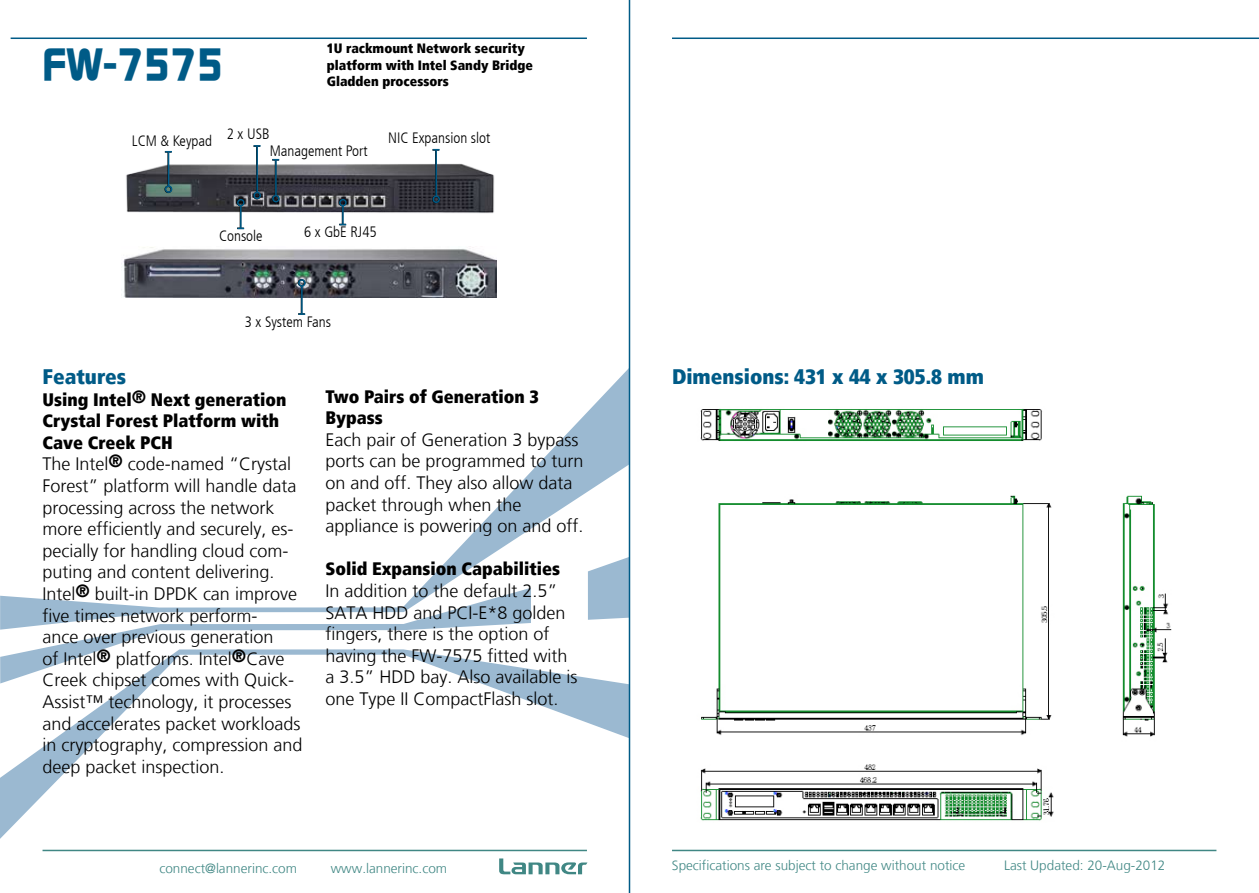
<style>
.page{position:relative;width:1259px;height:893px;background:#fff}
.page>*{position:absolute;margin:0;border:0;box-sizing:border-box;transform-origin:0 0}
.t1{font:700 45px "Continuum";color:#005b87}
.t2{font:900 condensed 21px "Frutiger LT";color:#005b87}
.t3{font:300 18px/21.6px "Frutiger LT";color:#000}
.t4{font:900 condensed 18px/21.6px "Frutiger LT";color:#000}
.t5{font:300 condensed 15px "Frutiger LT";color:#000}
.t6{font:300 13.5px "Frutiger LT";color:#408784}
.t7{font:900 condensed 13.5px/16.2px "Frutiger LT";color:#000}
.s1{font-weight:900;font-stretch:condensed}
</style>
<div class="page">
<svg style="left:0;top:367px;width:629px;height:472px"></svg>
<svg style="left:499px;top:858px;width:88px;height:16px"></svg>
<hr style="left:43px;top:850px;width:544px;height:1px;background:#408784">
<hr style="left:11px;top:38px;width:576px;height:1px;background:#005b87">
<hr style="left:672px;top:850px;width:544px;height:1px;background:#408784">
<hr style="left:672px;top:38px;width:587px;height:1px;background:#005b87">
<img style="left:126px;top:145px;width:369px;height:85px">
<img style="left:121px;top:247px;width:375px;height:51px">
<hr style="left:629px;top:0;width:1px;height:893px;background:#005b87">
<div style="left:237px;top:199px;width:7px;height:7px;border:2px solid #005b87;border-radius:50%"></div>
<svg style="left:237px;top:206px;width:7px;height:23px"></svg>
<hr style="left:167px;top:152px;width:2px;height:34px;background:#000">
<div style="left:164px;top:186px;width:8px;height:7px;border:2px solid #000;border-radius:50%"></div>
<hr style="left:168px;top:152px;width:1px;height:34px;background:#005b87">
<div style="left:165px;top:185px;width:7px;height:8px;border:2px solid #005b87;border-radius:50%"></div>
<svg style="left:165px;top:151px;width:7px;height:2px"></svg>
<div style="left:253px;top:192px;width:7px;height:7px;border:2px solid #000;border-radius:50%"></div>
<hr style="left:256px;top:146px;width:2px;height:46px;background:#005b87">
<div style="left:253px;top:192px;width:8px;height:7px;border:2px solid #005b87;border-radius:50%"></div>
<svg style="left:253px;top:145px;width:7px;height:2px"></svg>
<div style="left:298px;top:279px;width:7px;height:8px;border:2px solid #000;border-radius:50%"></div>
<div style="left:298px;top:279px;width:8px;height:8px;border:2px solid #005b87;border-radius:50%"></div>
<svg style="left:298px;top:286px;width:7px;height:29px"></svg>
<div style="left:272px;top:195px;width:7px;height:8px;border:2px solid #000;border-radius:50%"></div>
<hr style="left:275px;top:160px;width:2px;height:36px;background:#005b87">
<div style="left:272px;top:195px;width:8px;height:7px;border:2px solid #005b87;border-radius:50%"></div>
<svg style="left:272px;top:159px;width:7px;height:2px"></svg>
<div style="left:339px;top:199px;width:7px;height:7px;border:2px solid #000;border-radius:50%"></div>
<div style="left:339px;top:199px;width:8px;height:7px;border:2px solid #005b87;border-radius:50%"></div>
<svg style="left:339px;top:206px;width:7px;height:19px"></svg>
<div style="left:432px;top:196px;width:7px;height:7px;border:2px solid #000;border-radius:50%"></div>
<hr style="left:435px;top:150px;width:2px;height:46px;background:#005b87">
<div style="left:432px;top:196px;width:8px;height:7px;border:2px solid #005b87;border-radius:50%"></div>
<svg style="left:432px;top:149px;width:7px;height:2px"></svg>
<img style="left:700px;top:408px;width:472px;height:413px">
<h1 class="t1" style="left:43px;top:34px;width:183px">FW-7575</h1>
<p class="t7" style="left:327px;top:41px;width:208px">1U rackmount Network security platform with Intel Sandy Bridge<br>Gladden processors</p>
<p class="t5" style="left:132px;top:132px;width:139px">LCM &amp; Keypad 2 x USB</p>
<p class="t5" style="left:270px;top:143px;width:99px">Management Port</p>
<p class="t5" style="left:388px;top:129px;width:104px">NIC Expansion slot</p>
<p class="t5" style="left:219px;top:227px;width:45px">Console</p>
<p class="t5" style="left:304px;top:224px;width:74px">6 x GbE RJ45</p>
<p class="t5" style="left:245px;top:313px;width:88px">3 x System Fans</p>
<p class="t2" style="left:43px;top:364px;width:85px">Features</p>
<p class="t3" style="left:43px;top:389px;width:262px"><span class="s1">Using Intel</span><sup>®</sup> <span class="s1">Next generation<br>Crystal Forest Platform with<br>Cave Creek PCH<br></span>The Intel<sup>®</sup> code-named “Crystal<br>Forest” platform will handle data processing across the network more efficiently and securely, es&shy;pecially for handling cloud com&shy;puting and content delivering.<br>Intel<sup>®</sup> built-in DPDK can improve five times network perform-<br>ance over previous generation<br>of Intel<sup>®</sup> platforms. Intel<sup>®</sup>Cave<br>Creek chipset comes with Quick-<br>Assist™ technology, it processes and accelerates packet workloads in cryptography, compression and deep packet inspection.</p>
<p class="t4" style="left:325px;top:385px;width:215px">Two Pairs of Generation 3<br>Bypass</p>
<p class="t3" style="left:325px;top:429px;width:260px">Each pair of Generation 3 bypass ports can be programmed to turn on and off. They also allow data packet through when the appliance is powering on and off.</p>
<p class="t4" style="left:325px;top:558px;width:236px">Solid Expansion Capabilities</p>
<p class="t3" style="left:325px;top:580px;width:254px">In addition to the default 2.5”<br>SATA HDD and PCI-E*8 golden fingers, there is the option of having the FW-7575 fitted with a 3.5” HDD bay. Also available is one Type II CompactFlash slot.</p>
<p class="t2" style="left:672px;top:363px;width:313px">Dimensions: 431 x 44 x 305.8 mm</p>
<p class="t6" style="left:159px;top:861px;width:139px">connect@lannerinc.com</p>
<p class="t6" style="left:331px;top:861px;width:118px">www.lannerinc.com</p>
<p class="t6" style="left:672px;top:857px;width:295px">Specifications are subject to change without notice</p>
<p class="t6" style="left:1004px;top:858px;width:163px">Last Updated: 20-Aug-2012</p>
</div>
